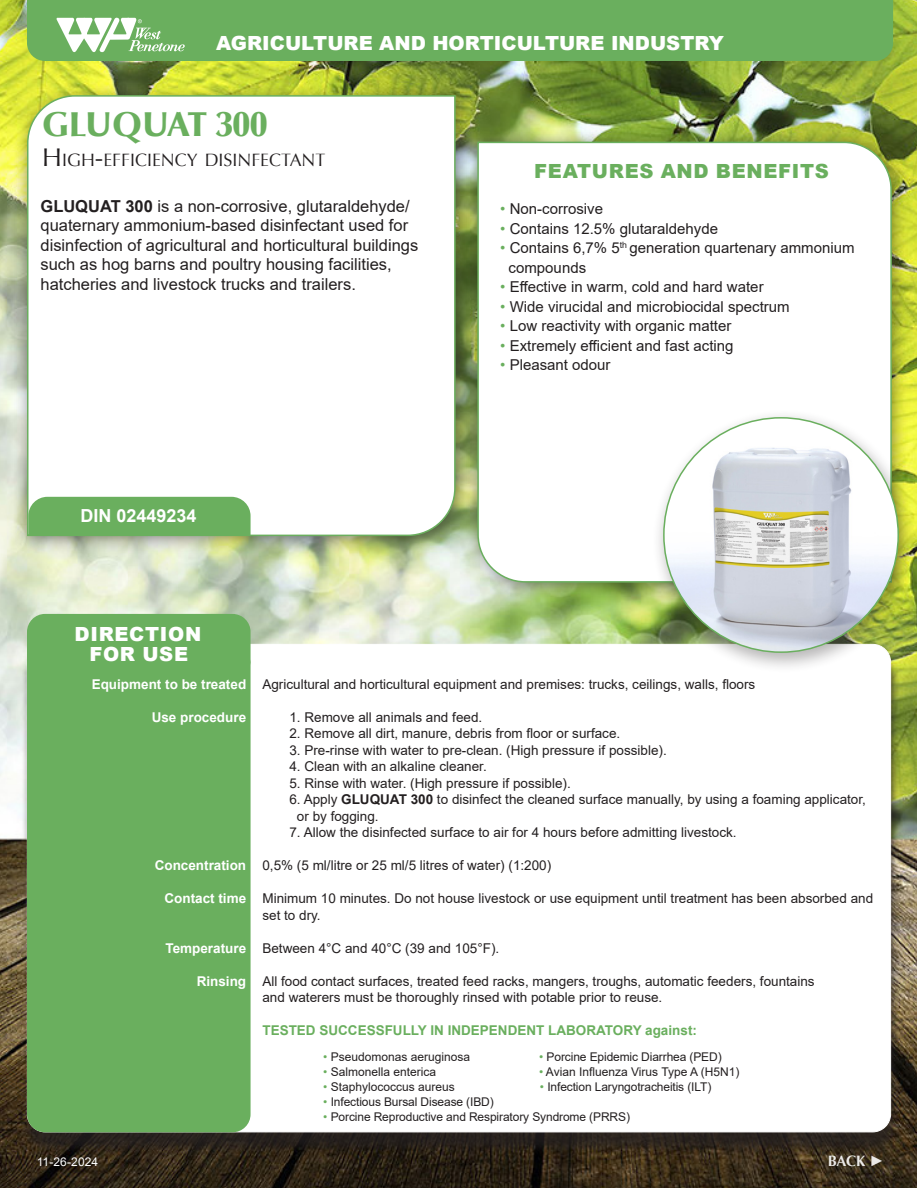
<style>
.page{position:relative;width:918px;height:1188px;background:#fff}
.page>*{position:absolute;margin:0;border:0;box-sizing:border-box;transform-origin:0 0}
.t1{font:900 34.5px "Optima LT Pro";letter-spacing:-.005em;color:#6aaf5e}
.t2{font:900 19.5px "Arial";color:#fff}
.t3{font:900 19.5px "Arial";letter-spacing:.035em;color:#6aaf5e}
.t4{font:900 19.5px/19.5px "Arial";letter-spacing:.035em;color:#fff;text-align:center}
.t5{font:700 18px "Arial";color:#fff}
.t6{font:17.85px "Optima LT Pro";color:#231f20}
.t7{font:16.5px/19.5px "Arial";color:#231f20}
.t8{font:15px/19.5px "Arial";color:#231f20}
.t9{font:700 15px "Optima LT Pro";color:#fff}
.t10{font:13.5px/16.5px "Arial";color:#231f20}
.t11{font:700 13.5px "Arial";color:#fff}
.t12{font:700 13.5px "Arial";color:#6aaf5e}
.t13{font:12px "Arial";letter-spacing:-.01em;color:#231f20}
.t14{font:12px "Arial";letter-spacing:.01em;color:#fff}
.s1{font-size:25.5px}
.s2{font-weight:700}
.s3{color:#6aaf5e}
.s4{font-family:"Arial"}
</style>
<div class="page">
<img style="left:0;top:0;width:917px;height:1188px">
<div style="left:27px;top:0;width:866px;height:61px;background:#6aaf5e"></div>
<svg style="left:56px;top:16px;width:129px;height:36px"></svg>
<div style="left:21px;top:650px;width:880px;height:505px;background:#231f20;opacity:.75"></div>
<div style="left:27px;top:644px;width:864px;height:488px;background:#fff;border-radius:18px"></div>
<div style="left:27px;top:646px;width:224px;height:486px;background:#6aaf5e;border-radius:18px"></div>
<div style="left:27px;top:614px;width:224px;height:65px;background:#6aaf5e;border-radius:18px"></div>
<div style="left:13px;top:83px;width:459px;height:471px;background:#231f20;opacity:.5"></div>
<svg style="left:26px;top:94px;width:430px;height:443px"></svg>
<div style="left:465px;top:129px;width:445px;height:471px;background:#231f20;opacity:.5"></div>
<svg style="left:477px;top:141px;width:416px;height:442px"></svg>
<div style="left:652px;top:408px;width:265px;height:265px;background:#231f20;opacity:.33"></div>
<img style="left:664px;top:418px;width:234px;height:234px;border-radius:117px">
<div style="left:28px;top:497px;width:223px;height:38px;background:#6aaf5e"></div>
<h2 class="t2" style="left:216px;top:28px;width:509px">AGRICULTURE AND HORTICULTURE INDUSTRY</h2>
<p class="t1" style="left:42px;top:102px;width:227px">GLUQUAT 300</p>
<p class="t6" style="left:42px;top:149px;width:285px"><span class="s1">H</span>IGH<span class="s1">-</span>EFFICIENCY DISINFECTANT</p>
<p class="t7" style="left:40px;top:196px;width:379px"><span class="s2">GLUQUAT 300</span> is a non-corrosive, glutaraldehyde/ quaternary ammonium-based disinfectant used for disinfection of agricultural and horticultural buildings such as hog barns and poultry housing facilities, hatcheries and livestock trucks and trailers.</p>
<p class="t5" style="left:81px;top:503px;width:118px">DIN 02449234</p>
<h2 class="t4" style="left:75px;top:624px;width:128px">DIRECTION<br>FOR USE</h2>
<h2 class="t3" style="left:534px;top:157px;width:296px">FEATURES AND BENEFITS</h2>
<p class="t8" style="left:500px;top:199px;width:104px"><span class="s3">•</span> Non-corrosive</p>
<p class="t8" style="left:500px;top:219px;width:219px"><span class="s3">•</span> Contains 12.5% glutaraldehyde</p>
<p class="t8" style="left:509px;top:238px;width:347px;text-indent:-8px"><span class="s3">•</span> Contains 6,7% 5<sup>th</sup> generation quartenary ammonium compounds</p>
<p class="t8" style="left:500px;top:277px;width:265px"><span class="s3">•</span> Effective in warm, cold and hard water</p>
<p class="t8" style="left:500px;top:297px;width:291px"><span class="s3">•</span> Wide virucidal and microbiocidal spectrum</p>
<p class="t8" style="left:500px;top:316px;width:233px"><span class="s3">•</span> Low reactivity with organic matter</p>
<p class="t8" style="left:500px;top:336px;width:235px"><span class="s3">•</span> Extremely efficient and fast acting</p>
<p class="t8" style="left:500px;top:355px;width:112px"><span class="s3">•</span> Pleasant odour</p>
<p class="t11" style="left:92px;top:674px;width:156px">Equipment to be treated</p>
<p class="t11" style="left:152px;top:707px;width:96px">Use procedure</p>
<p class="t11" style="left:155px;top:856px;width:93px">Concentration</p>
<p class="t11" style="left:164px;top:889px;width:83px">Contact time</p>
<p class="t11" style="left:165px;top:938px;width:82px">Temperature</p>
<p class="t11" style="left:197px;top:971px;width:51px">Rinsing</p>
<p class="t14" style="left:37px;top:1153px;width:63px">11-26-2024</p>
<p class="t10" style="left:262px;top:676px;width:494px">Agricultural and horticultural equipment and premises: trucks, ceilings, walls, floors</p>
<p class="t10" style="left:289px;top:709px;width:194px">1. Remove all animals and feed.</p>
<p class="t10" style="left:289px;top:725px;width:332px">2. Remove all dirt, manure, debris from floor or surface.</p>
<p class="t10" style="left:289px;top:742px;width:379px">3. Pre-rinse with water to pre-clean. (High pressure if possible).</p>
<p class="t10" style="left:289px;top:758px;width:199px">4. Clean with an alkaline cleaner.</p>
<p class="t10" style="left:289px;top:775px;width:283px">5. Rinse with water. (High pressure if possible).</p>
<p class="t10" style="left:297px;top:791px;width:571px;text-indent:-8px">6. Apply <span class="s2">GLUQUAT 300</span> to disinfect the cleaned surface manually, by using a foaming applicator, or by fogging.</p>
<p class="t10" style="left:289px;top:824px;width:449px">7. Allow the disinfected surface to air for 4 hours before admitting livestock.</p>
<p class="t10" style="left:262px;top:857px;width:290px">0,5% (5 ml/litre or 25 ml/5 litres of water) (1:200)</p>
<p class="t10" style="left:262px;top:890px;width:612px">Minimum 10 minutes. Do not house livestock or use equipment until treatment has been absorbed and set to dry.</p>
<p class="t10" style="left:262px;top:940px;width:238px">Between 4°C and 40°C (39 and 105°F).</p>
<p class="t10" style="left:262px;top:973px;width:554px">All food contact surfaces, treated feed racks, mangers, troughs, automatic feeders, fountains and waterers must be thoroughly rinsed with potable prior to reuse.</p>
<p class="t12" style="left:262px;top:1021px;width:436px">TESTED SUCCESSFULLY IN INDEPENDENT LABORATORY against:</p>
<p class="t13" style="left:323px;top:1048px;width:148px"><span class="s3">•</span> Pseudomonas aeruginosa</p>
<p class="t13" style="left:539px;top:1048px;width:184px"><span class="s3">•</span> Porcine Epidemic Diarrhea (PED)</p>
<p class="t13" style="left:323px;top:1063px;width:114px"><span class="s3">•</span> Salmonella enterica</p>
<p class="t13" style="left:539px;top:1063px;width:202px"><span class="s3">•</span> Avian Influenza Virus Type A (H5N1)</p>
<p class="t13" style="left:323px;top:1078px;width:133px"><span class="s3">•</span> Staphylococcus aureus</p>
<p class="t13" style="left:540px;top:1078px;width:173px"><span class="s3">•</span> Infection Laryngotracheitis (ILT)</p>
<p class="t13" style="left:323px;top:1093px;width:172px"><span class="s3">•</span> Infectious Bursal Disease (IBD)</p>
<p class="t13" style="left:323px;top:1108px;width:308px"><span class="s3">•</span> Porcine Reproductive and Respiratory Syndrome (PRRS)</p>
<p class="t9" style="left:828px;top:1151px;width:58px">BACK <span class="s4">►</span></p>
</div>
